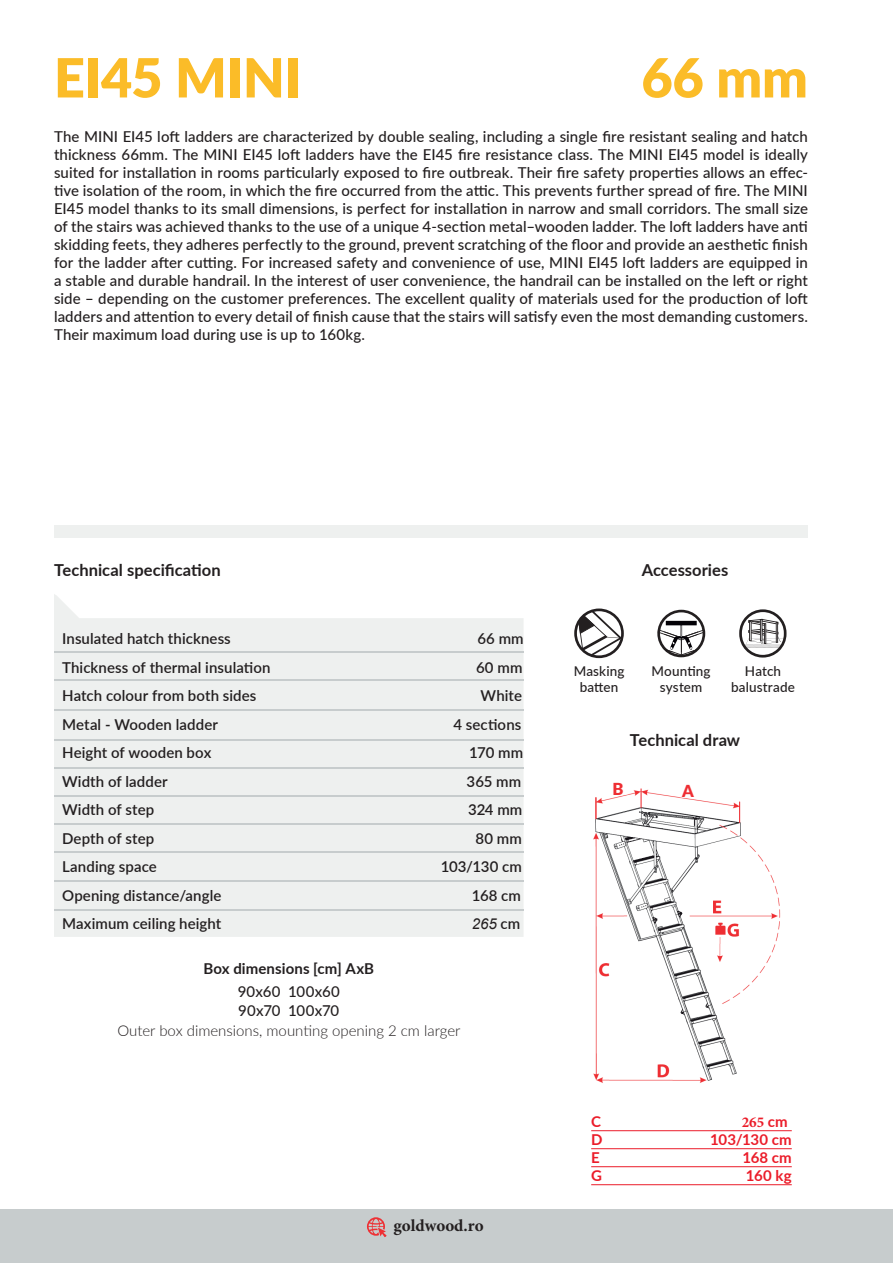
<style>
.page{position:relative;width:893px;height:1263px;background:#fff}
.page>*{position:absolute;margin:0;border:0;box-sizing:border-box;transform-origin:0 0}
.t1{font:900 54px "Lato";letter-spacing:-.005em;color:#fbbc28}
.t2{font:700 16.95px "Minion Pro";color:#231f20}
.t3{font:700 16.5px "Lato";letter-spacing:.005em;color:#231f20}
.t4{font:900 16.5px "Lato";color:#ee2e33}
.t5{font:500 15px/18px "Lato";letter-spacing:.005em;color:#231f20;text-align:justify}
.t6{font:600 15px "Lato";letter-spacing:.005em;color:#231f20}
.t7{font:300 15px "Lato";color:#231f20}
.t8{font:700 15px "Lato";letter-spacing:.005em;color:#eb1c29}
.t9{font:700 15px "Lato";letter-spacing:.005em;color:#231f20}
.t10{font:700 15px "Minion Pro";color:#eb1c29}
.t11{font:italic 15px "Arial";color:#231f20}
.t12{font:500 13.5px "Lato";letter-spacing:.01em;color:#231f20}
.s1{font-family:"Lato";font-weight:600;font-style:normal}
.s2{font-family:"Lato"}
</style>
<div class="page">
<div style="left:0;top:1209px;width:893px;height:54px;background:#c7cccd"></div>
<svg style="left:367px;top:1217px;width:19px;height:20px"></svg>
<svg style="left:54px;top:594px;width:470px;height:343px;background:#eff0f0"></svg>
<hr style="left:54px;top:909px;width:470px;height:2px;background:#c7cccd">
<hr style="left:54px;top:880px;width:470px;height:2px;background:#c7cccd">
<hr style="left:54px;top:852px;width:470px;height:1px;background:#c7cccd">
<hr style="left:54px;top:823px;width:470px;height:2px;background:#c7cccd">
<hr style="left:54px;top:795px;width:470px;height:2px;background:#c7cccd">
<hr style="left:54px;top:767px;width:470px;height:2px;background:#c7cccd">
<hr style="left:54px;top:739px;width:470px;height:2px;background:#c7cccd">
<hr style="left:54px;top:709px;width:470px;height:2px;background:#c7cccd">
<hr style="left:54px;top:679px;width:470px;height:2px;background:#c7cccd">
<hr style="left:54px;top:651px;width:470px;height:2px;background:#c7cccd">
<svg style="left:739px;top:609px;width:47px;height:48px"></svg>
<svg style="left:574px;top:608px;width:50px;height:50px"></svg>
<svg style="left:657px;top:610px;width:48px;height:47px"></svg>
<div style="left:54px;top:525px;width:754px;height:13px;background:#eef0ef"></div>
<hr style="left:591px;top:1130px;width:201px;height:1px;background:#eb1c29">
<hr style="left:591px;top:1148px;width:201px;height:1px;background:#eb1c29">
<hr style="left:591px;top:1166px;width:201px;height:1px;background:#eb1c29">
<hr style="left:591px;top:1184px;width:201px;height:1px;background:#eb1c29">
<img style="left:593px;top:788px;width:188px;height:295px">
<svg style="left:680px;top:788px;width:19px;height:11px"></svg>
<svg style="left:609px;top:788px;width:20px;height:10px"></svg>
<p class="t1" style="left:54px;top:37px;width:249px">EI45 MINI</p>
<p class="t5" style="left:54px;top:127px;width:755px">The MINI EI45 loft ladders are characterized by double sealing, including a single fire resistant sealing and hatch thickness 66mm. The MINI EI45 loft ladders have the EI45 fire resistance class. The MINI EI45 model is ideally suited for installation in rooms particularly exposed to fire outbreak. Their fire safety properties allows an effec&shy;tive isolation of the room, in which the fire occurred from the attic. This prevents further spread of fire. The MINI EI45 model thanks to its small dimensions, is perfect for installation in narrow and small corridors. The small size of the stairs was achieved thanks to the use of a unique 4-section metal–wooden ladder. The loft ladders have anti skidding feets, they adheres perfectly to the ground, prevent scratching of the floor and provide an aesthetic finish for the ladder after cutting. For increased safety and convenience of use, MINI EI45 loft ladders are equipped in a stable and durable handrail. In the interest of user convenience, the handrail can be installed on the left or right side – depending on the customer preferences. The excellent quality of materials used for the production of loft ladders and attention to every detail of finish cause that the stairs will satisfy even the most demanding customers.<br>Their maximum load during use is up to 160kg.</p>
<p class="t1" style="left:641px;top:37px;width:168px">66 mm</p>
<p class="t3" style="left:54px;top:558px;width:168px">Technical specification</p>
<p class="t3" style="left:642px;top:558px;width:88px">Accessories</p>
<p class="t6" style="left:62px;top:628px;width:170px">Insulated hatch thickness</p>
<p class="t6" style="left:477px;top:628px;width:48px">66 mm</p>
<p class="t6" style="left:62px;top:656px;width:210px">Thickness of thermal insulation</p>
<p class="t6" style="left:476px;top:656px;width:48px">60 mm</p>
<p class="t6" style="left:62px;top:685px;width:196px">Hatch colour from both sides</p>
<p class="t6" style="left:481px;top:685px;width:43px">White</p>
<p class="t6" style="left:62px;top:713px;width:157px">Metal - Wooden ladder</p>
<p class="t6" style="left:453px;top:713px;width:70px">4 sections</p>
<p class="t6" style="left:62px;top:742px;width:151px">Height of wooden box</p>
<p class="t6" style="left:469px;top:742px;width:56px">170 mm</p>
<p class="t6" style="left:62px;top:770px;width:107px">Width of ladder</p>
<p class="t6" style="left:467px;top:770px;width:56px">365 mm</p>
<p class="t6" style="left:62px;top:799px;width:94px">Width of step</p>
<p class="t6" style="left:468px;top:799px;width:56px">324 mm</p>
<p class="t6" style="left:62px;top:827px;width:94px">Depth of step</p>
<p class="t6" style="left:476px;top:827px;width:48px">80 mm</p>
<p class="t6" style="left:62px;top:856px;width:96px">Landing space</p>
<p class="t6" style="left:441px;top:856px;width:83px">103/130 cm</p>
<p class="t6" style="left:62px;top:884px;width:161px">Opening distance/angle</p>
<p class="t6" style="left:472px;top:884px;width:51px">168 cm</p>
<p class="t6" style="left:62px;top:913px;width:161px">Maximum ceiling height</p>
<p class="t11" style="left:472px;top:914px;width:50px">265 <span class="s1">cm</span></p>
<p class="t9" style="left:203px;top:958px;width:172px">Box dimensions [cm] AxB</p>
<p class="t5" style="left:238px;top:982px;width:104px">90x60 100x60</p>
<p class="t5" style="left:238px;top:1001px;width:103px">90x70 100x70</p>
<p class="t7" style="left:117px;top:1020px;width:345px">Outer box dimensions, mounting opening 2 cm larger</p>
<p class="t2" style="left:393px;top:1214px;width:92px">goldwood.ro</p>
<p class="t12" style="left:574px;top:661px;width:52px">Masking</p>
<p class="t12" style="left:580px;top:677px;width:40px">batten</p>
<p class="t12" style="left:651px;top:661px;width:61px">Mounting</p>
<p class="t12" style="left:660px;top:677px;width:44px">system</p>
<p class="t12" style="left:745px;top:661px;width:38px">Hatch</p>
<p class="t12" style="left:731px;top:677px;width:65px">balustrade</p>
<p class="t3" style="left:630px;top:728px;width:112px">Technical draw</p>
<p class="t4" style="left:612px;top:776px;width:13px">B</p>
<p class="t4" style="left:682px;top:778px;width:13px">A</p>
<p class="t8" style="left:591px;top:1111px;width:11px">C</p>
<p class="t10" style="left:742px;top:1112px;width:47px">265 <span class="s2">cm</span></p>
<p class="t8" style="left:591px;top:1129px;width:13px">D</p>
<p class="t8" style="left:710px;top:1129px;width:83px">103/130 cm</p>
<p class="t8" style="left:591px;top:1147px;width:10px">E</p>
<p class="t8" style="left:742px;top:1147px;width:51px">168 cm</p>
<p class="t8" style="left:591px;top:1165px;width:12px">G</p>
<p class="t8" style="left:746px;top:1165px;width:47px">160 kg</p>
</div>
